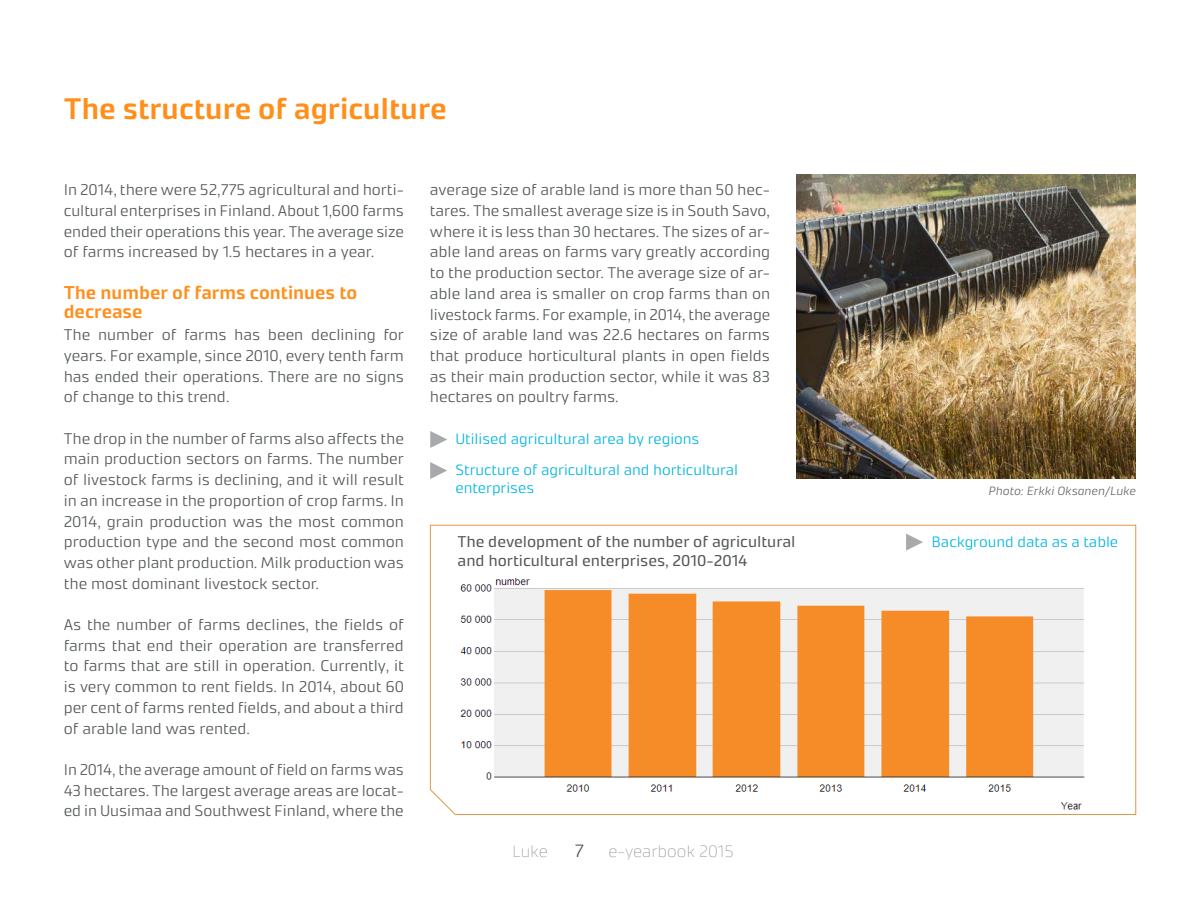
<style>
.page{position:relative;width:1200px;height:900px;background:#fff}
.page>*{position:absolute;margin:0;border:0;box-sizing:border-box;transform-origin:0 0}
.t1{font:600 30px "Accura";color:#ff8f1a}
.t2{font:600 18.75px/19.5px "Accura";color:#ff8f1a}
.t3{font:300 18px "Accura";color:#54585a}
.t4{font:100 16.5px "Accura";color:#878a8b}
.t5{font:15.75px/18.9px "Accura";color:#54585a}
.t6{font:300 15.6px/20.7px "Accura";color:#54585a;text-align:justify}
.t7{font:300 15px/30.8px "Accura";color:#00b5e2}
.t8{font:italic 300 12px "Accura";color:#65696b}
</style>
<div class="page">
<svg style="left:429px;top:524px;width:708px;height:291px"></svg>
<svg style="left:906px;top:534px;width:17px;height:17px"></svg>
<svg style="left:430px;top:431px;width:17px;height:17px"></svg>
<svg style="left:430px;top:462px;width:17px;height:17px"></svg>
<img style="left:796px;top:174px;width:340px;height:305px">
<h1 class="t1" style="left:64px;top:90px;width:384px">The structure of agriculture</h1>
<p class="t6" style="left:64px;top:179px;width:342px">In 2014, there were 52,775 agricultural and horti&shy;cultural enterprises in Finland. About 1,600 farms ended their operations this year. The average size of farms increased by 1.5 hectares in a year.</p>
<p class="t2" style="left:64px;top:283px;width:295px">The number of farms continues to decrease</p>
<p class="t6" style="left:64px;top:324px;width:342px">The number of farms has been declining for years. For example, since 2010, every tenth farm has ended their operations. There are no signs of change to this trend.</p>
<p class="t6" style="left:64px;top:428px;width:342px">The drop in the number of farms also affects the main production sectors on farms. The number of livestock farms is declining, and it will result in an increase in the proportion of crop farms. In 2014, grain production was the most common production type and the second most common was other plant production. Milk production was the most dominant livestock sector.</p>
<p class="t6" style="left:64px;top:614px;width:342px">As the number of farms declines, the fields of farms that end their operation are transferred to farms that are still in operation. Currently, it is very common to rent fields. In 2014, about 60 per cent of farms rented fields, and about a third of arable land was rented.</p>
<p class="t6" style="left:64px;top:759px;width:342px">In 2014, the average amount of field on farms was 43 hectares. The largest average areas are locat&shy;ed in Uusimaa and Southwest Finland, where the</p>
<p class="t6" style="left:430px;top:179px;width:342px">average size of arable land is more than 50 hec&shy;tares. The smallest average size is in South Savo, where it is less than 30 hectares. The sizes of ar&shy;able land areas on farms vary greatly according to the production sector. The average size of ar&shy;able land area is smaller on crop farms than on livestock farms. For example, in 2014, the average size of arable land was 22.6 hectares on farms that produce horticultural plants in open fields as their main production sector, while it was 83 hectares on poultry farms.</p>
<p class="t7" style="left:455px;top:423px;width:284px">Utilised agricultural area by regions<br>Structure of agricultural and horticultural</p>
<p class="t7" style="left:455px;top:472px;width:80px">enterprises</p>
<p class="t8" style="left:989px;top:484px;width:149px">Photo: Erkki Oksanen/Luke</p>
<p class="t5" style="left:458px;top:532px;width:340px">The development of the number of agricultural and horticultural enterprises, 2010-2014</p>
<p class="t7" style="left:932px;top:527px;width:188px">Background data as a table</p>
<p class="t4" style="left:512px;top:841px;width:37px">Luke</p>
<p class="t3" style="left:575px;top:840px;width:11px">7</p>
<p class="t4" style="left:608px;top:841px;width:127px">e-yearbook 2015</p>
</div>
